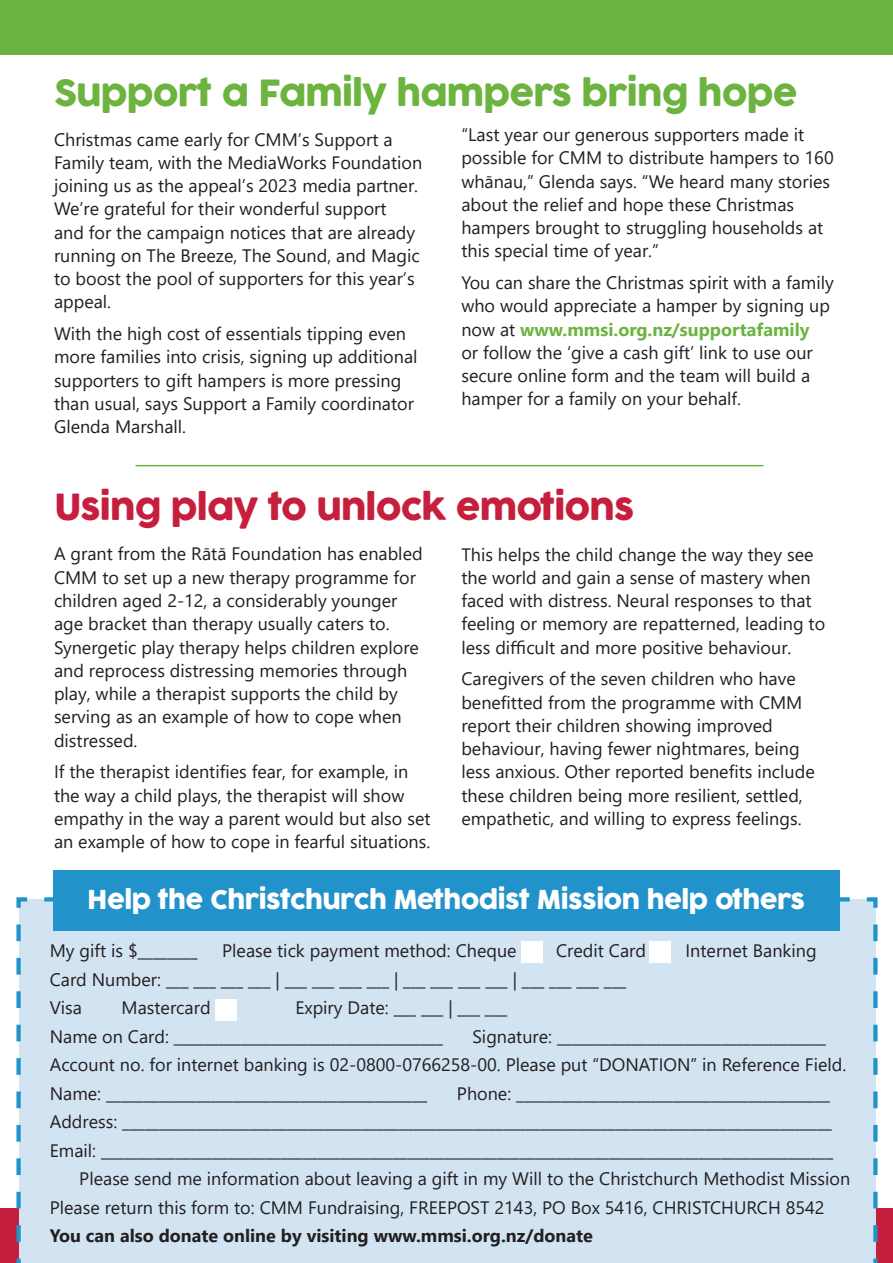
<style>
.page{position:relative;width:893px;height:1263px;background:#fff}
.page>*{position:absolute;margin:0;border:0;box-sizing:border-box;transform-origin:0 0}
.Titles{font:35.25px "Cocogoose";letter-spacing:-.025em;color:#6cb43f}
.Titles-2{font:35.25px "Cocogoose";letter-spacing:-.025em;color:#c61f3e}
.Titles-3{font:25.5px "Cocogoose";letter-spacing:-.025em;color:#fff}
.Paragraph_Style_1{font:18px/23.2px "Segoe UI";color:#231f20}
.form{font:18px/28.5px "Segoe UI";color:#231f20}
.form-2{font:700 18px "Segoe UI";color:#231f20}
.s1{font-weight:700;color:#6cb43f}
</style>
<div class="page">
<div style="left:839px;top:1209px;width:54px;height:54px;background:#c61f3e"></div>
<div style="left:0;top:0;width:893px;height:54px;background:#6cb43f"></div>
<div style="left:14px;top:897px;width:866px;height:366px;background:#d2e3f2"></div>
<div style="left:53px;top:870px;width:787px;height:60px;background:#2293ca"></div>
<svg style="left:522px;top:941px;width:21px;height:21px"></svg>
<svg style="left:215px;top:999px;width:22px;height:21px"></svg>
<svg style="left:649px;top:941px;width:22px;height:21px"></svg>
<hr style="left:135px;top:465px;width:628px;height:1px;background:#6cb43f">
<p class="Titles" style="left:54px;top:68px;width:745px">Support a Family hampers bring hope</p>
<p class="Paragraph_Style_1" style="left:54px;top:127px;width:370px">Christmas came early for CMM’s Support a Family team, with the MediaWorks Foundation joining us as the appeal’s 2023 media partner.<br>We’re grateful for their wonderful support<br>and for the campaign notices that are already running on The Breeze, The Sound, and Magic to boost the pool of supporters for this year’s appeal.</p>
<p class="Paragraph_Style_1" style="left:54px;top:322px;width:365px">With the high cost of essentials tipping even more families into crisis, signing up additional supporters to gift hampers is more pressing than usual, says Support a Family coordinator Glenda Marshall.</p>
<p class="Paragraph_Style_1" style="left:461px;top:123px;width:374px">“Last year our generous supporters made it possible for CMM to distribute hampers to 160 whānau,” Glenda says. “We heard many stories about the relief and hope these Christmas hampers brought to struggling households at this special time of year.”</p>
<p class="Paragraph_Style_1" style="left:461px;top:271px;width:374px">You can share the Christmas spirit with a family who would appreciate a hamper by signing up now at <span class="s1">www.mmsi.org.nz/supportafamily<br></span>or follow the ‘give a cash gift’ link to use our secure online form and the team will build a hamper for a family on your behalf.</p>
<p class="Titles-2" style="left:54px;top:483px;width:582px">Using play to unlock emotions</p>
<p class="Paragraph_Style_1" style="left:54px;top:542px;width:370px">A grant from the Rātā Foundation has enabled CMM to set up a new therapy programme for children aged 2-12, a considerably younger age bracket than therapy usually caters to.<br>Synergetic play therapy helps children explore and reprocess distressing memories through play, while a therapist supports the child by serving as an example of how to cope when distressed.</p>
<p class="Paragraph_Style_1" style="left:54px;top:760px;width:378px">If the therapist identifies fear, for example, in the way a child plays, the therapist will show empathy in the way a parent would but also set an example of how to cope in fearful situations.</p>
<p class="Paragraph_Style_1" style="left:461px;top:542px;width:365px">This helps the child change the way they see the world and gain a sense of mastery when faced with distress. Neural responses to that feeling or memory are repatterned, leading to less difficult and more positive behaviour.</p>
<p class="Paragraph_Style_1" style="left:461px;top:667px;width:355px">Caregivers of the seven children who have benefitted from the programme with CMM report their children showing improved behaviour, having fewer nightmares, being less anxious. Other reported benefits include these children being more resilient, settled, empathetic, and willing to express feelings.</p>
<p class="Titles-3" style="left:87px;top:882px;width:719px">Help the Christchurch Methodist Mission help others</p>
<p class="form" style="left:50px;top:936px;width:149px">My gift is $________</p>
<p class="form" style="left:222px;top:936px;width:296px">Please tick payment method: Cheque</p>
<p class="form" style="left:556px;top:936px;width:91px">Credit Card</p>
<p class="form" style="left:685px;top:936px;width:133px">Internet Banking</p>
<p class="form" style="left:50px;top:965px;width:578px">Card Number: ___ ___ ___ ___ | ___ ___ ___ ___ | ___ ___ ___ ___ | ___ ___ ___ ___</p>
<p class="form" style="left:50px;top:993px;width:34px">Visa</p>
<p class="form" style="left:122px;top:993px;width:91px">Mastercard</p>
<p class="form" style="left:295px;top:993px;width:214px">Expiry Date: ___ ___ | ___ ___</p>
<p class="form" style="left:50px;top:1022px;width:395px">Name on Card: ____________________________________</p>
<p class="form" style="left:472px;top:1022px;width:355px">Signature: ____________________________________</p>
<p class="form" style="left:50px;top:1050px;width:798px">Account no. for internet banking is 02-0800-0766258-00. Please put “DONATION” in Reference Field.</p>
<p class="form" style="left:50px;top:1079px;width:379px">Name: ___________________________________________</p>
<p class="form" style="left:457px;top:1079px;width:374px">Phone: __________________________________________</p>
<p class="form" style="left:50px;top:1107px;width:784px">Address: _______________________________________________________________________________________________</p>
<p class="form" style="left:50px;top:1136px;width:785px">Email: __________________________________________________________________________________________________</p>
<p class="form" style="left:50px;top:1164px;width:802px;text-indent:30px">Please send me information about leaving a gift in my Will to the Christchurch Methodist Mission<br>Please return this form to: CMM Fundraising, FREEPOST 2143, PO Box 5416, CHRISTCHURCH 8542</p>
<p class="form-2" style="left:50px;top:1221px;width:545px">You can also donate online by visiting www.mmsi.org.nz/donate</p>
</div>
